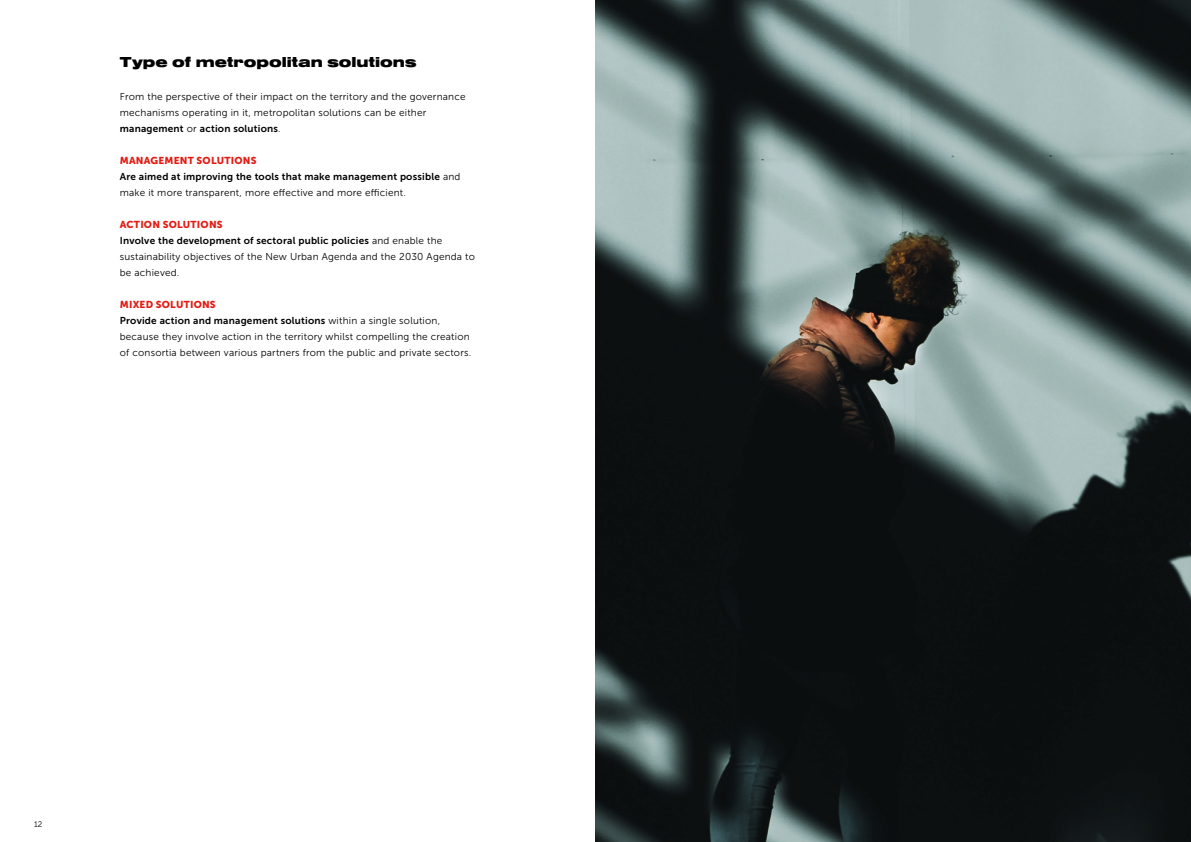
<style>
.page{position:relative;width:1191px;height:842px;background:#fff}
.page>*{position:absolute;margin:0;border:0;box-sizing:border-box;transform-origin:0 0}
.t1{font:900 15px "Nimbus San Ext";color:#000}
.t2{font:10px/16px "Museo Sans 300";letter-spacing:.02em;color:#000}
.t3{font:10px "Museo Sans 700";letter-spacing:.02em;color:#000}
.t4{font:10px "Museo Sans 900";letter-spacing:.02em;color:#e41b13}
.t5{font:8px "Museo Sans 300";color:#000}
.s1{font-family:"Museo Sans 300"}
</style>
<div class="page">
<img style="left:595px;top:0;width:596px;height:842px">
<h1 class="t1" style="left:120px;top:53px;width:298px">Type of metropolitan solutions</h1>
<p class="t2" style="left:120px;top:89px;width:347px">From the perspective of their impact on the territory and the governance mechanisms operating in it, metropolitan solutions can be either</p>
<p class="t3" style="left:120px;top:123px;width:162px">management <span class="s1">or</span> action solutions<span class="s1">.</span></p>
<p class="t4" style="left:120px;top:155px;width:138px">MANAGEMENT SOLUTIONS</p>
<p class="t3" style="left:120px;top:171px;width:342px">Are aimed at improving the tools that make management possible <span class="s1">and</span></p>
<p class="t2" style="left:120px;top:185px;width:288px">make it more transparent, more effective and more efficient.</p>
<p class="t4" style="left:120px;top:219px;width:104px">ACTION SOLUTIONS</p>
<p class="t3" style="left:120px;top:235px;width:324px">Involve the development of sectoral public policies <span class="s1">and enable the</span></p>
<p class="t2" style="left:120px;top:249px;width:357px">sustainability objectives of the New Urban Agenda and the 2030 Agenda to be achieved.</p>
<p class="t4" style="left:120px;top:299px;width:97px">MIXED SOLUTIONS</p>
<p class="t3" style="left:120px;top:315px;width:322px">Provide action and management solutions <span class="s1">within a single solution,</span></p>
<p class="t2" style="left:120px;top:329px;width:353px">because they involve action in the territory whilst compelling the creation of consortia between various partners from the public and private sectors.</p>
<p class="t5" style="left:34px;top:820px;width:10px">12</p>
</div>
